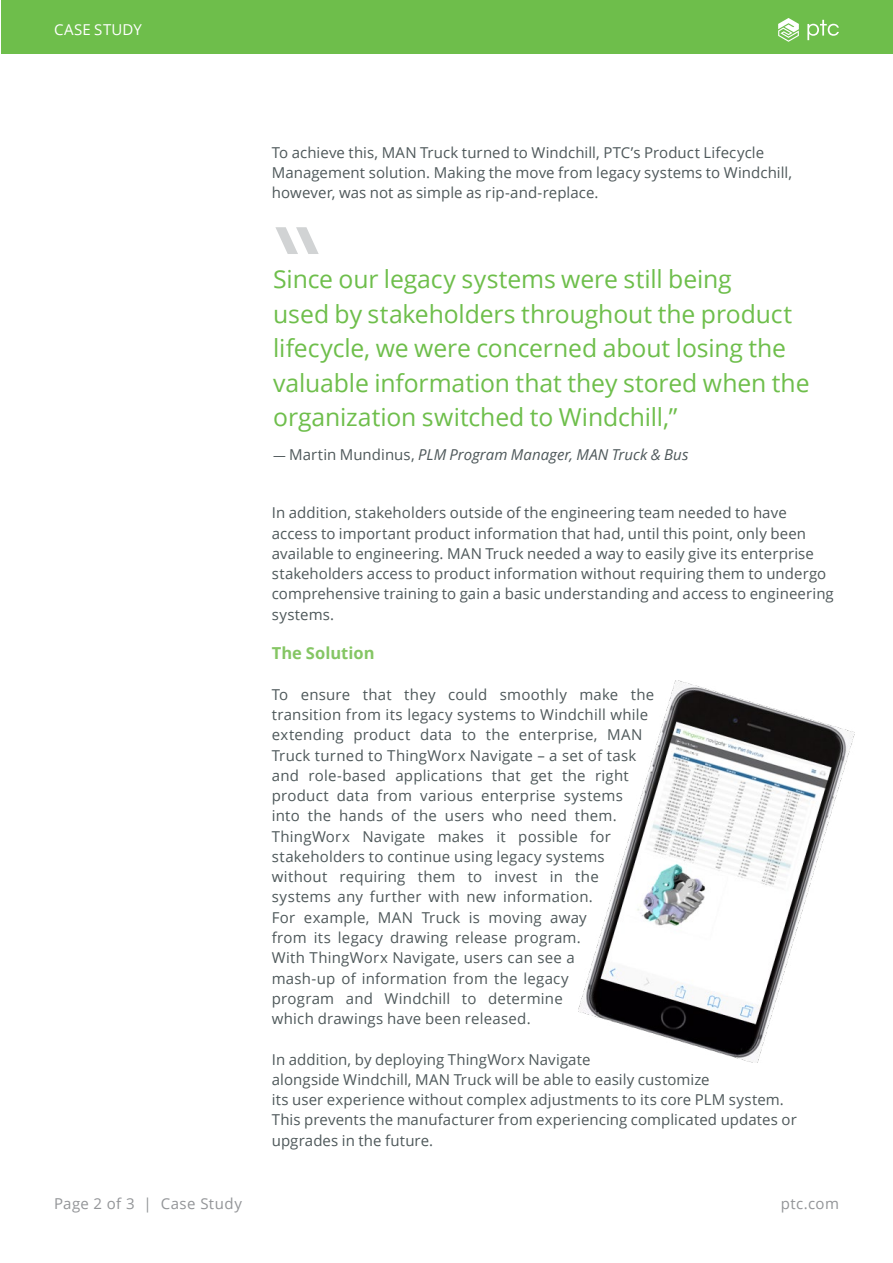
<style>
.page{position:relative;width:893px;height:1263px;background:#fff}
.page>*{position:absolute;margin:0;border:0;box-sizing:border-box;transform-origin:0 0}
.t1{font:139.5px "Te X Gyre Adventor";color:#d1d3d4}
.t2{font:24.75px/34.5px "Open Sans";letter-spacing:-.005em;color:#6ebe4b}
.t3{font:700 16.5px "Open Sans";color:#85c664}
.t4{font:15px/20.2px "Open Sans";letter-spacing:.01em;color:#4e585a}
.t5{font:italic 15px "Open Sans";letter-spacing:.005em;color:#4e585a}
.t6{font:15px "Open Sans";letter-spacing:.03em;color:#939598}
.t7{font:15px "Open Sans";letter-spacing:.02em;color:#fff}
.s1{font-style:normal;font-size:12.75px}
.s2{font-style:normal}
</style>
<div class="page">
<img style="left:578px;top:680px;width:277px;height:383px">
<div style="left:1px;top:1px;width:891px;height:53px;background:#6ebe4b"></div>
<svg style="left:778px;top:18px;width:21px;height:24px"></svg>
<svg style="left:807px;top:20px;width:32px;height:20px"></svg>
<p class="t7" style="left:54px;top:19px;width:89px">CASE STUDY</p>
<p class="t4" style="left:272px;top:142px;width:522px">To achieve this, MAN Truck turned to Windchill, PTC’s Product Lifecycle<br>Management solution. Making the move from legacy systems to Windchill, however, was not as simple as rip-and-replace.</p>
<h1 class="t1" style="left:262px;top:169px;width:72px">“</h1>
<h2 class="t2" style="left:273px;top:261px;width:538px">Since our legacy systems were still being<br>used by stakeholders throughout the product lifecycle, we were concerned about losing the valuable information that they stored when the organization switched to Windchill,”</h2>
<p class="t5" style="left:273px;top:444px;width:417px"><span class="s1">—</span> <span class="s2">Martin Mundinus,</span> PLM Program Manager, MAN Truck &amp; Bus</p>
<p class="t4" style="left:272px;top:502px;width:564px">In addition, stakeholders outside of the engineering team needed to have access to important product information that had, until this point, only been available to engineering. MAN Truck needed a way to easily give its enterprise stakeholders access to product information without requiring them to undergo comprehensive training to gain a basic understanding and access to engineering systems.</p>
<p class="t3" style="left:272px;top:642px;width:104px">The Solution</p>
<p class="t4" style="left:272px;top:684px;width:384px">To ensure that they could smoothly make the transition from its legacy systems to Windchill while extending product data to the enterprise, MAN Truck turned to ThingWorx Navigate – a set of task and role-based applications that get the right product data from various enterprise systems into the hands of the users who need them.<br>ThingWorx Navigate makes it possible for stakeholders to continue using legacy systems without requiring them to invest in the systems any further with new information.<br>For example, MAN Truck is moving away<br>from its legacy drawing release program.<br>With ThingWorx Navigate, users can see a<br>mash-up of information from the legacy<br>program and Windchill to determine<br>which drawings have been released.</p>
<p class="t4" style="left:272px;top:1048px;width:526px">In addition, by deploying ThingWorx Navigate<br>alongside Windchill, MAN Truck will be able to easily customize<br>its user experience without complex adjustments to its core PLM system.<br>This prevents the manufacturer from experiencing complicated updates or upgrades in the future.</p>
<p class="t6" style="left:54px;top:1193px;width:189px">Page 2 of 3 | Case Study</p>
<p class="t6" style="left:781px;top:1193px;width:60px">ptc.com</p>
</div>
